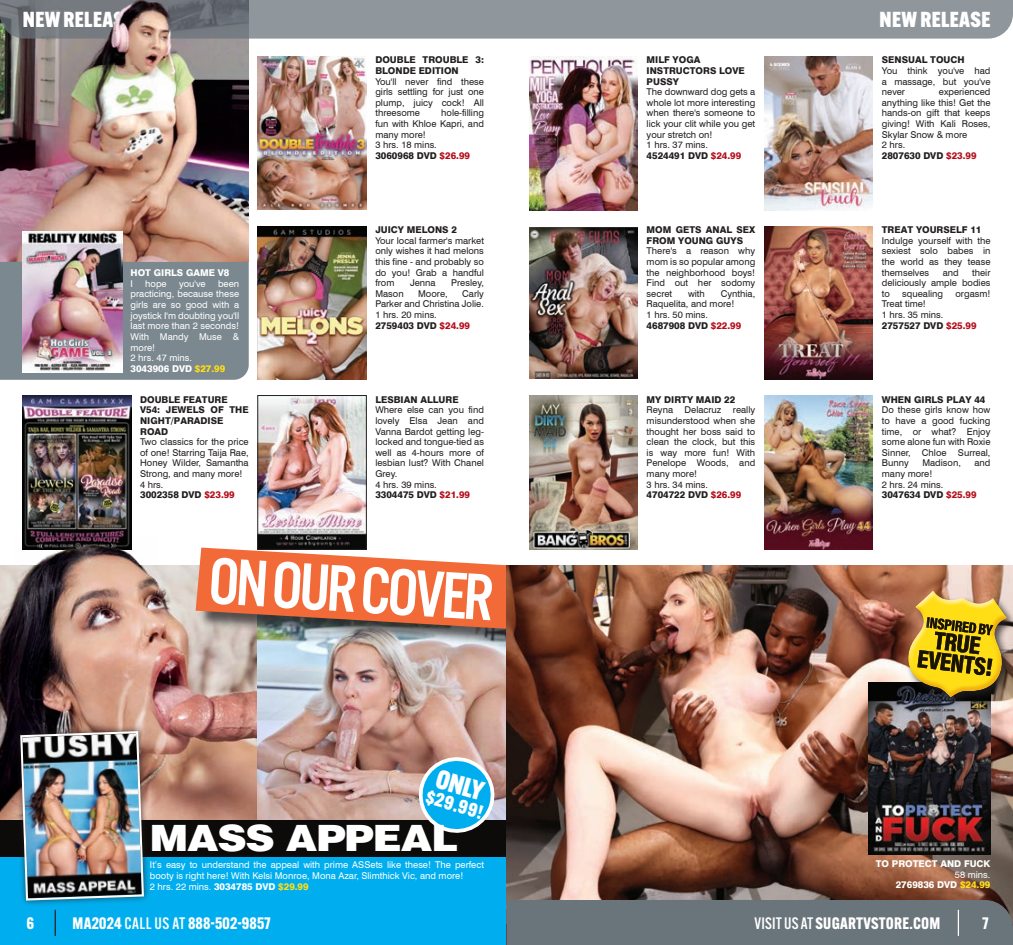
<style>
.page{position:relative;width:1013px;height:945px;background:#fff}
.page>*{position:absolute;margin:0;border:0;box-sizing:border-box;transform-origin:0 0}
.t1{font:68.38px "Alternate Got No 3 D";color:#fff}
.t2{font:900 36.25px "Helvetica LT Std";letter-spacing:-.03em;color:#fff;scale:1.12 1}
.t3{font:800 26.12px "Alternate Gothic ATF";color:#fff}
.t4{font:800 21.25px "Alternate Gothic ATF";letter-spacing:.02em;color:#fff}
.t5{font:800 19px "Alternate Gothic ATF";color:#fff}
.t6{font:700 16.25px "Alternate Gothic ATF";letter-spacing:.01em;color:#fff}
.t7{font:9.38px/10.6px "Swiss 721 BT";color:#231f20}
.t8{font:9.38px/10.6px "Swiss 721 BT";color:#fff}
.t9{font:800 9.38px/10.6px "Swiss 721 BT";color:#231f20}
.t10{font:800 9.38px/10.6px "Swiss 721 BT";color:#fff;text-align:right}
.s1{font-weight:800}
.s2{font-weight:800;color:#ffde16}
.s3{font-weight:800;color:#b50e1a}
.s4{font-weight:500}
.s5{font-weight:400}
.s6{color:#ffde16}
</style>
<div class="page">
<img style="left:22px;top:396px;width:109px;height:141px">
<img style="left:0;top:565px;width:258px;height:255px">
<img style="left:15px;top:537px;width:142px;height:50px">
<img style="left:258px;top:650px;width:248px;height:170px">
<div style="left:0;top:838px;width:506px;height:107px;background:#00aeef"></div>
<div style="left:0;top:820px;width:506px;height:36px;background:#0c0b09"></div>
<img style="left:0;top:39px;width:249px;height:223px">
<img style="left:529px;top:56px;width:108px;height:154px">
<img style="left:529px;top:228px;width:108px;height:150px">
<img style="left:529px;top:396px;width:108px;height:153px">
<img style="left:764px;top:56px;width:108px;height:154px">
<img style="left:764px;top:226px;width:108px;height:153px">
<img style="left:764px;top:396px;width:108px;height:153px">
<img style="left:258px;top:57px;width:108px;height:153px">
<img style="left:258px;top:226px;width:108px;height:153px">
<img style="left:259px;top:397px;width:105px;height:151px">
<div style="left:257px;top:395px;width:109px;height:155px;border:1px solid #231f20"></div>
<div style="left:14px;top:725px;width:137px;height:182px;background:#231f20;opacity:.75"></div>
<img style="left:19px;top:615px;width:126px;height:321px">
<div style="left:0;top:262px;width:249px;height:118px;background:#7c888f"></div>
<img style="left:22px;top:231px;width:101px;height:142px">
<svg style="left:55px;top:910px;width:1px;height:26px"></svg>
<svg style="left:0;top:0;width:1012px;height:39px;background:#8a9096"></svg>
<img style="left:99px;top:0;width:80px;height:65px">
<div style="left:198px;top:549px;width:384px;height:101px;background:#231f20;opacity:.73"></div>
<svg style="left:196px;top:548px;width:368px;height:84px;background:#de7c58"></svg>
<svg style="left:412px;top:750px;width:89px;height:83px"></svg>
<img style="left:506px;top:565px;width:506px;height:335px">
<img style="left:868px;top:683px;width:122px;height:172px">
<div style="left:506px;top:900px;width:506px;height:45px;background:#6a747b"></div>
<hr style="left:957px;top:910px;width:2px;height:26px;background:#fff">
<img style="left:902px;top:587px;width:110px;height:119px">
<h3 class="t4" style="left:23px;top:6px;width:112px">NEW RELEASE</h3>
<h3 class="t4" style="left:879px;top:6px;width:112px">NEW RELEASE</h3>
<p class="t10" style="left:131px;top:268px;width:100px">HOT GIRLS GAME V8</p>
<p class="t8" style="left:131px;top:278px;width:4px">I</p>
<p class="t8" style="left:145px;top:278px;width:23px">hope</p>
<p class="t8" style="left:179px;top:278px;width:28px">you've</p>
<p class="t8" style="left:131px;top:278px;width:110px;text-indent:87px">been practicing, because these girls are so good with a joystick I'm doubting you'll last more than 2 seconds!<br>With Mandy Muse &amp; more!<br>2 hrs. 47 mins.<br><span class="s1">3043906 DVD</span> <span class="s2">$27.99</span></p>
<p class="t9" style="left:140px;top:394px;width:110px">DOUBLE FEATURE<br>V54: JEWELS OF THE<br>NIGHT/PARADISE<br>ROAD</p>
<p class="t7" style="left:140px;top:436px;width:110px">Two classics for the price of one! Starring Taija Rae,<br>Honey Wilder, Samantha<br>Strong, and many more!<br>4 hrs.<br><span class="s1">3002358 DVD</span> <span class="s3">$23.99</span></p>
<p class="t9" style="left:375px;top:55px;width:110px">DOUBLE TROUBLE 3:<br>BLONDE EDITION</p>
<p class="t7" style="left:375px;top:76px;width:110px;text-align:justify">You'll never find these girls settling for just one plump, juicy cock! All threesome</p>
<p class="t7" style="left:375px;top:108px;width:110px;text-indent:66px">hole-filling fun with Khloe Kapri, and many more!<br>3 hrs. 18 mins.<br><span class="s1">3060968 DVD</span> <span class="s3">$26.99</span></p>
<p class="t9" style="left:375px;top:224px;width:83px">JUICY MELONS 2</p>
<p class="t7" style="left:375px;top:235px;width:110px;text-align:justify">Your local farmer's market only wishes it had melons this fine - and probably so do you! Grab a handful from</p>
<p class="t7" style="left:410px;top:277px;width:27px">Jenna</p>
<p class="t7" style="left:451px;top:277px;width:34px">Presley,</p>
<p class="t7" style="left:375px;top:288px;width:110px;text-indent:87px">Carly<br>Parker and Christina Jolie.<br>1 hrs. 20 mins.<br><span class="s1">2759403 DVD</span> <span class="s3">$24.99</span></p>
<p class="t7" style="left:375px;top:288px;width:30px">Mason</p>
<p class="t7" style="left:418px;top:288px;width:31px">Moore,</p>
<p class="t9" style="left:375px;top:394px;width:85px">LESBIAN ALLURE</p>
<p class="t7" style="left:375px;top:405px;width:110px">Where else can you find lovely Elsa Jean and<br>Vanna Bardot getting leg&shy;locked and tongue-tied as well as 4-hours more of lesbian lust? With Chanel<br>Grey.<br>4 hrs. 39 mins.<br><span class="s1">3304475 DVD</span> <span class="s3">$21.99</span></p>
<h1 class="t1" style="left:211px;top:543px;width:287px;rotate:4deg">ON OUR COVER</h1>
<h3 class="t6" style="left:27px;top:913px;width:9px">6</h3>
<h3 class="t3" style="left:441px;top:763px;width:50px;rotate:16deg">ONLY</h3>
<h3 class="t5" style="left:429px;top:785px;width:60px;rotate:16deg">$29.99!</h3>
<h2 class="t2" style="left:150px;top:815px;width:277px">MASS APPEAL</h2>
<p class="t8" style="left:150px;top:860px;width:335px">It’s easy to understand the appeal with prime ASSets like these! The perfect booty is right here! With Kelsi Monroe, Mona Azar, Slimthick Vic, and more!<br>2 hrs. 22 mins. <span class="s1">3034785 DVD</span> <span class="s2">$29.99</span></p>
<h3 class="t6" style="left:73px;top:913px;width:199px">MA2024 <span class="s4">CALL US AT</span> 888-502-9857</h3>
<p class="t9" style="left:646px;top:55px;width:100px">MILF YOGA<br>INSTRUCTORS LOVE<br>PUSSY</p>
<p class="t7" style="left:646px;top:87px;width:110px">The downward dog gets a whole lot more interesting when there's someone to lick your clit while you get your stretch on!<br>1 hrs. 37 mins.<br><span class="s1">4524491 DVD</span> <span class="s3">$24.99</span></p>
<p class="t9" style="left:646px;top:224px;width:110px">MOM GETS ANAL SEX<br>FROM YOUNG GUYS</p>
<p class="t7" style="left:646px;top:246px;width:110px;text-align:justify">There's a reason why mom is so popular among the neighborhood boys!<br>Find out her sodomy secret</p>
<p class="t7" style="left:646px;top:288px;width:110px;text-indent:74px">Cynthia,<br>Raquelita, and more!<br>1 hrs. 50 mins.<br><span class="s1">4687908 DVD</span> <span class="s3">$22.99</span></p>
<p class="t7" style="left:688px;top:288px;width:18px">with</p>
<p class="t9" style="left:646px;top:394px;width:90px">MY DIRTY MAID 22</p>
<p class="t7" style="left:646px;top:405px;width:110px">Reyna Delacruz really misunderstood when she thought her boss said to clean the clock, but this is way more fun! With<br>Penelope Woods, and many more!<br>3 hrs. 34 mins.<br><span class="s1">4704722 DVD</span> <span class="s3">$26.99</span></p>
<p class="t9" style="left:881px;top:55px;width:84px">SENSUAL TOUCH</p>
<p class="t7" style="left:881px;top:65px;width:110px;text-align:justify">You think you've had a massage, but you've never</p>
<p class="t7" style="left:881px;top:87px;width:110px;text-indent:57px">experienced anything like this! Get the hands-on gift that keeps giving! With Kali Roses,<br>Skylar Snow &amp; more<br>2 hrs.<br><span class="s1">2807630 DVD</span> <span class="s3">$23.99</span></p>
<p class="t9" style="left:881px;top:224px;width:101px">TREAT YOURSELF 11</p>
<p class="t7" style="left:881px;top:235px;width:110px;text-align:justify">Indulge yourself with the sexiest solo babes in the world as they tease themselves</p>
<p class="t7" style="left:881px;top:267px;width:110px;text-align:justify;text-indent:90px">their deliciously ample bodies to</p>
<p class="t7" style="left:942px;top:267px;width:17px">and</p>
<p class="t7" style="left:902px;top:288px;width:42px">squealing</p>
<p class="t7" style="left:955px;top:288px;width:36px">orgasm!</p>
<p class="t7" style="left:881px;top:299px;width:96px">Treat time!<br>1 hrs. 35 mins.<br><span class="s1">2757527 DVD</span> <span class="s3">$25.99</span></p>
<p class="t9" style="left:881px;top:394px;width:105px">WHEN GIRLS PLAY 44</p>
<p class="t7" style="left:881px;top:405px;width:110px;text-align:justify">Do these girls know how to have a good fucking time, or what? Enjoy some alone fun with Roxie Sinner, Chloe Surreal, Bunny</p>
<p class="t7" style="left:922px;top:458px;width:40px">Madison,</p>
<p class="t7" style="left:974px;top:458px;width:17px">and</p>
<p class="t7" style="left:881px;top:468px;width:96px">many more!<br>2 hrs. 24 mins.<br><span class="s1">3047634 DVD</span> <span class="s3">$25.99</span></p>
<p class="t10" style="left:875px;top:859px;width:116px">TO PROTECT AND FUCK</p>
<p class="t10" style="left:895px;top:869px;width:96px"><span class="s5">58 mins.<br></span>2769836 DVD <span class="s6">$24.99</span></p>
<h3 class="t6" style="left:754px;top:913px;width:187px"><span class="s4">VISIT US AT</span> SUGARTVSTORE.COM</h3>
<h3 class="t6" style="left:982px;top:913px;width:8px">7</h3>
</div>
